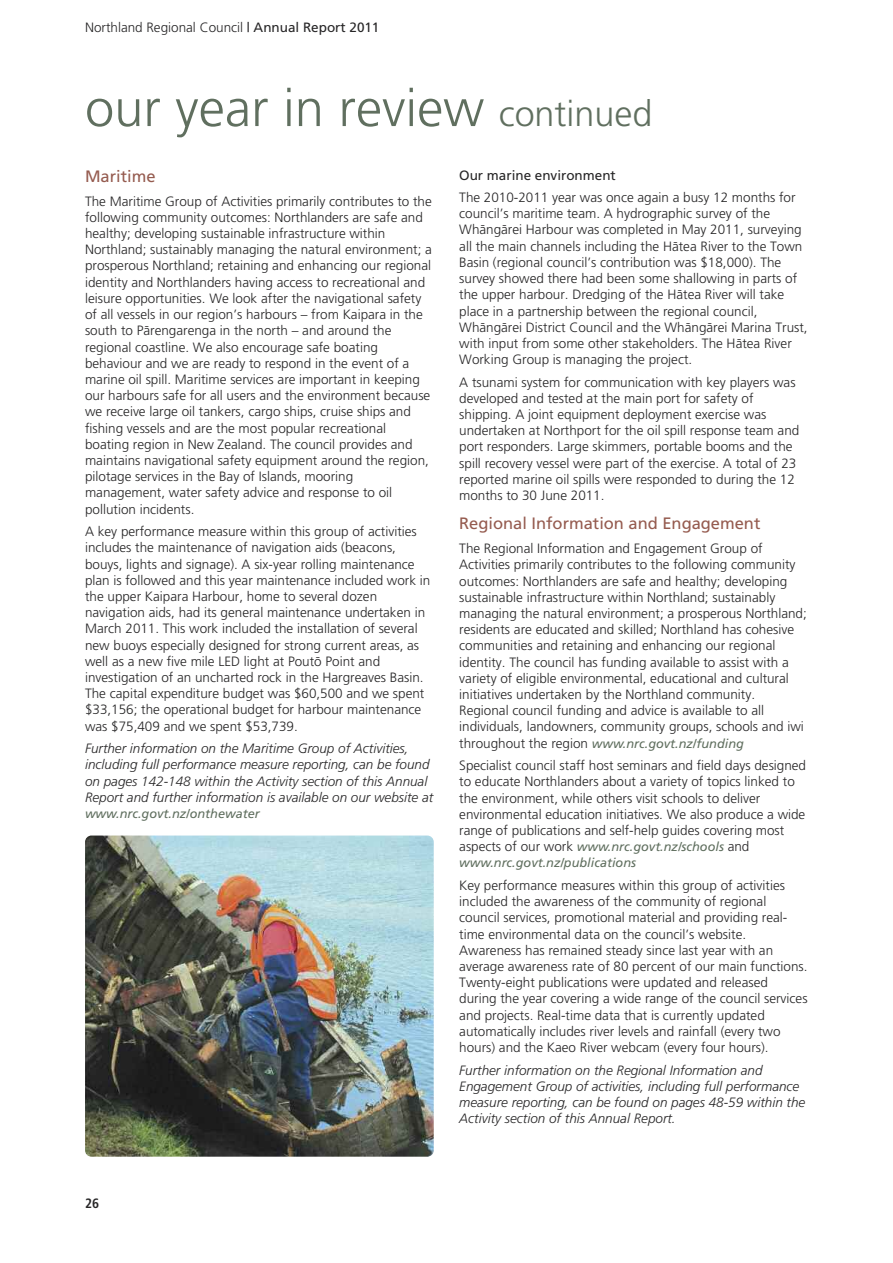
<style>
.page{position:relative;width:893px;height:1263px;background:#fff}
.page>*{position:absolute;margin:0;border:0;box-sizing:border-box;transform-origin:0 0}
.t1{font:300 52.5px "Frutiger Maori";color:#606f5f}
.t2{font:16.5px "Frutiger Maori";color:#955b4f}
.t3{font:300 13.5px/16.2px "Frutiger Maori";color:#272627}
.t4{font:italic 300 13.5px/16.2px "Frutiger Maori";color:#272627}
.t5{font:13.5px "Frutiger Maori";color:#272627}
.t6{font:700 condensed 13.5px "Frutiger Maori";color:#272627}
.t7{font:italic 12.75px/16.2px "Frutiger";color:#606f5f}
.s1{font-weight:400}
.s2{font-size:36px}
.s3{font-family:"Frutiger Maori";font-weight:300;font-style:normal;font-size:13.5px;color:#272627}
</style>
<div class="page">
<img style="left:85px;top:835px;width:349px;height:322px;border-radius:6px">
<p class="t3" style="left:85px;top:20px;width:296px">Northland Regional Council <span class="s1">| Annual Report 2011</span></p>
<h1 class="t1" style="left:85px;top:87px;width:569px">our year in review <span class="s2">continued</span></h1>
<p class="t2" style="left:85px;top:170px;width:72px">Maritime</p>
<p class="t3" style="left:85px;top:194px;width:348px">The Maritime Group of Activities primarily contributes to the following community outcomes: Northlanders are safe and healthy; developing sustainable infrastructure within Northland; sustainably managing the natural environment; a prosperous Northland; retaining and enhancing our regional identity and Northlanders having access to recreational and leisure opportunities. We look after the navigational safety of all vessels in our region’s harbours – from Kaipara in the south to Pärengarenga in the north – and around the regional coastline. We also encourage safe boating behaviour and we are ready to respond in the event of a marine oil spill. Maritime services are important in keeping our harbours safe for all users and the environment because we receive large oil tankers, cargo ships, cruise ships and fishing vessels and are the most popular recreational boating region in New Zealand. The council provides and maintains navigational safety equipment around the region, pilotage services in the Bay of Islands, mooring management, water safety advice and response to oil pollution incidents.</p>
<p class="t3" style="left:85px;top:524px;width:347px">A key performance measure within this group of activities includes the maintenance of navigation aids (beacons, bouys, lights and signage). A six-year rolling maintenance plan is followed and this year maintenance included work in the upper Kaipara Harbour, home to several dozen navigation aids, had its general maintenance undertaken in March 2011. This work included the installation of several new buoys especially designed for strong current areas, as well as a new five mile LED light at Poutö Point and investigation of an uncharted rock in the Hargreaves Basin.<br>The capital expenditure budget was $60,500 and we spent $33,156; the operational budget for harbour maintenance was $75,409 and we spent $53,739.</p>
<p class="t4" style="left:85px;top:741px;width:350px">Further information on the Maritime Group of Activities, including full performance measure reporting, can be found on pages 142-148 within the Activity section of this Annual Report and further information is available on our website at</p>
<p class="t7" style="left:85px;top:806px;width:176px">www.nrc.govt.nz/onthewater</p>
<p class="t5" style="left:459px;top:169px;width:158px">Our marine environment</p>
<p class="t3" style="left:459px;top:190px;width:350px">The 2010-2011 year was once again a busy 12 months for council’s maritime team. A hydrographic survey of the Whängärei Harbour was completed in May 2011, surveying all the main channels including the Hätea River to the Town Basin (regional council’s contribution was $18,000). The survey showed there had been some shallowing in parts of the upper harbour. Dredging of the Hätea River will take place in a partnership between the regional council, Whängärei District Council and the Whängärei Marina Trust, with input from some other stakeholders. The Hätea River Working Group is managing the project.</p>
<p class="t3" style="left:459px;top:375px;width:342px">A tsunami system for communication with key players was developed and tested at the main port for safety of shipping. A joint equipment deployment exercise was undertaken at Northport for the oil spill response team and port responders. Large skimmers, portable booms and the spill recovery vessel were part of the exercise. A total of 23 reported marine oil spills were responded to during the 12 months to 30 June 2011.</p>
<p class="t2" style="left:459px;top:517px;width:303px">Regional Information and Engagement</p>
<p class="t3" style="left:459px;top:541px;width:349px">The Regional Information and Engagement Group of Activities primarily contributes to the following community outcomes: Northlanders are safe and healthy; developing sustainable infrastructure within Northland; sustainably managing the natural environment; a prosperous Northland; residents are educated and skilled; Northland has cohesive communities and retaining and enhancing our regional identity. The council has funding available to assist with a variety of eligible environmental, educational and cultural initiatives undertaken by the Northland community.<br>Regional council funding and advice is available to all individuals, landowners, community groups, schools and iwi</p>
<p class="t7" style="left:459px;top:736px;width:286px"><span class="s3">throughout the region</span> www.nrc.govt.nz/funding</p>
<p class="t3" style="left:459px;top:758px;width:348px">Specialist council staff host seminars and field days designed to educate Northlanders about a variety of topics linked to the environment, while others visit schools to deliver environmental education initiatives. We also produce a wide range of publications and self-help guides covering most</p>
<p class="t7" style="left:459px;top:839px;width:292px"><span class="s3">aspects of our work</span> www.nrc.govt.nz/schools <span class="s3">and </span>www.nrc.govt.nz/publications</p>
<p class="t3" style="left:459px;top:878px;width:350px">Key performance measures within this group of activities included the awareness of the community of regional council services, promotional material and providing real&shy;time environmental data on the council’s website.<br>Awareness has remained steady since last year with an average awareness rate of 80 percent of our main functions.<br>Twenty-eight publications were updated and released during the year covering a wide range of the council services and projects. Real-time data that is currently updated automatically includes river levels and rainfall (every two hours) and the Kaeo River webcam (every four hours).</p>
<p class="t4" style="left:459px;top:1063px;width:348px">Further information on the Regional Information and Engagement Group of activities, including full performance measure reporting, can be found on pages 48-59 within the Activity section of this Annual Report.</p>
<p class="t6" style="left:85px;top:1198px;width:16px">26</p>
</div>
